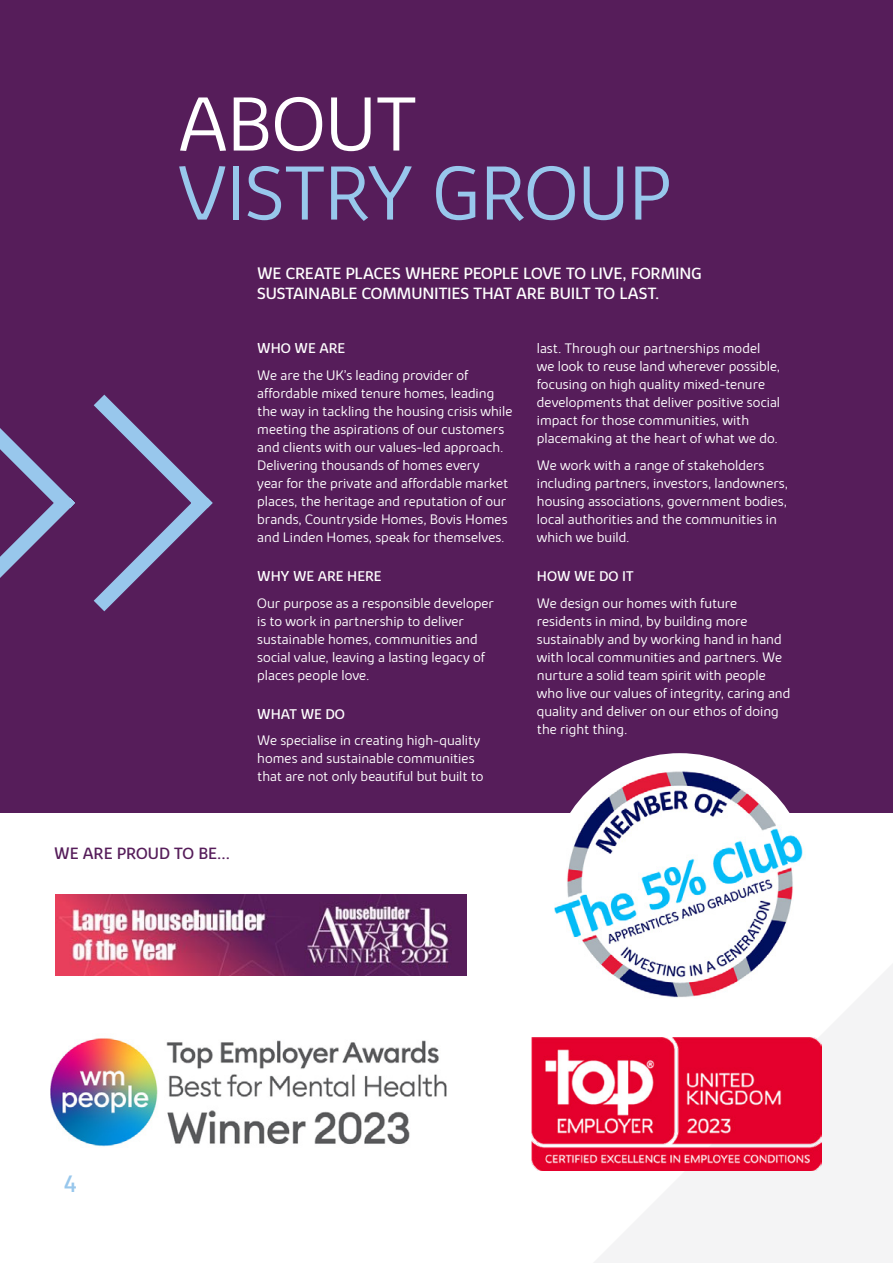
<style>
.page{position:relative;width:893px;height:1263px;background:#fff}
.page>*{position:absolute;margin:0;border:0;box-sizing:border-box;transform-origin:0 0}
.t1{font:300 78px "Bovis Sans";letter-spacing:-.005em;color:#98c7ec}
.t2{font:300 78px "Bovis Sans";color:#fff}
.t3{font:24px "Bovis Sans";color:#98c7ec}
.t4{font:16.5px/19.5px "Bovis Sans";letter-spacing:-.01em;color:#fff}
.t5{font:16.5px "Bovis Sans";color:#561d5a}
.t6{font:300 14.25px/18px "Bovis Sans";color:#fff}
.t7{font:14.25px "Bovis Sans";color:#fff}
</style>
<div class="page">
<div style="left:0;top:0;width:893px;height:813px;background:#561d5a"></div>
<svg style="left:0;top:394px;width:213px;height:218px"></svg>
<svg style="left:593px;top:964px;width:300px;height:299px;fill:#f4f4f5"></svg>
<img style="left:549px;top:753px;width:261px;height:261px;border-radius:131px">
<img style="left:50px;top:1038px;width:397px;height:109px">
<img style="left:532px;top:1038px;width:289px;height:132px">
<img style="left:56px;top:894px;width:411px;height:81px">
<h1 class="t2" style="left:179px;top:79px;width:239px">ABOUT</h1>
<h1 class="t1" style="left:179px;top:148px;width:494px">VISTRY GROUP</h1>
<p class="t4" style="left:257px;top:263px;width:446px">WE CREATE PLACES WHERE PEOPLE LOVE TO LIVE, FORMING<br>SUSTAINABLE COMMUNITIES THAT ARE BUILT TO LAST.</p>
<p class="t5" style="left:54px;top:844px;width:178px">WE ARE PROUD TO BE...</p>
<p class="t7" style="left:257px;top:340px;width:89px">WHO WE ARE</p>
<p class="t6" style="left:257px;top:366px;width:257px">We are the UK’s leading provider of affordable mixed tenure homes, leading the way in tackling the housing crisis while meeting the aspirations of our customers and clients with our values-led approach.<br>Delivering thousands of homes every<br>year for the private and affordable market places, the heritage and reputation of our brands, Countryside Homes, Bovis Homes and Linden Homes, speak for themselves.</p>
<p class="t7" style="left:257px;top:568px;width:126px">WHY WE ARE HERE</p>
<p class="t6" style="left:257px;top:594px;width:238px">Our purpose as a responsible developer is to work in partnership to deliver sustainable homes, communities and social value, leaving a lasting legacy of places people love.</p>
<p class="t7" style="left:257px;top:705px;width:89px">WHAT WE DO</p>
<p class="t6" style="left:257px;top:731px;width:228px">We specialise in creating high-quality homes and sustainable communities that are not only beautiful but built to</p>
<p class="t6" style="left:537px;top:339px;width:245px">last. Through our partnerships model we look to reuse land wherever possible, focusing on high quality mixed-tenure developments that deliver positive social impact for those communities, with placemaking at the heart of what we do.</p>
<p class="t6" style="left:537px;top:456px;width:253px">We work with a range of stakeholders including partners, investors, landowners, housing associations, government bodies, local authorities and the communities in which we build.</p>
<p class="t7" style="left:537px;top:568px;width:98px">HOW WE DO IT</p>
<p class="t6" style="left:537px;top:594px;width:255px">We design our homes with future residents in mind, by building more sustainably and by working hand in hand with local communities and partners. We nurture a solid team spirit with people who live our values of integrity, caring and quality and deliver on our ethos of doing the right thing.</p>
<h2 class="t3" style="left:64px;top:1169px;width:15px">4</h2>
</div>
